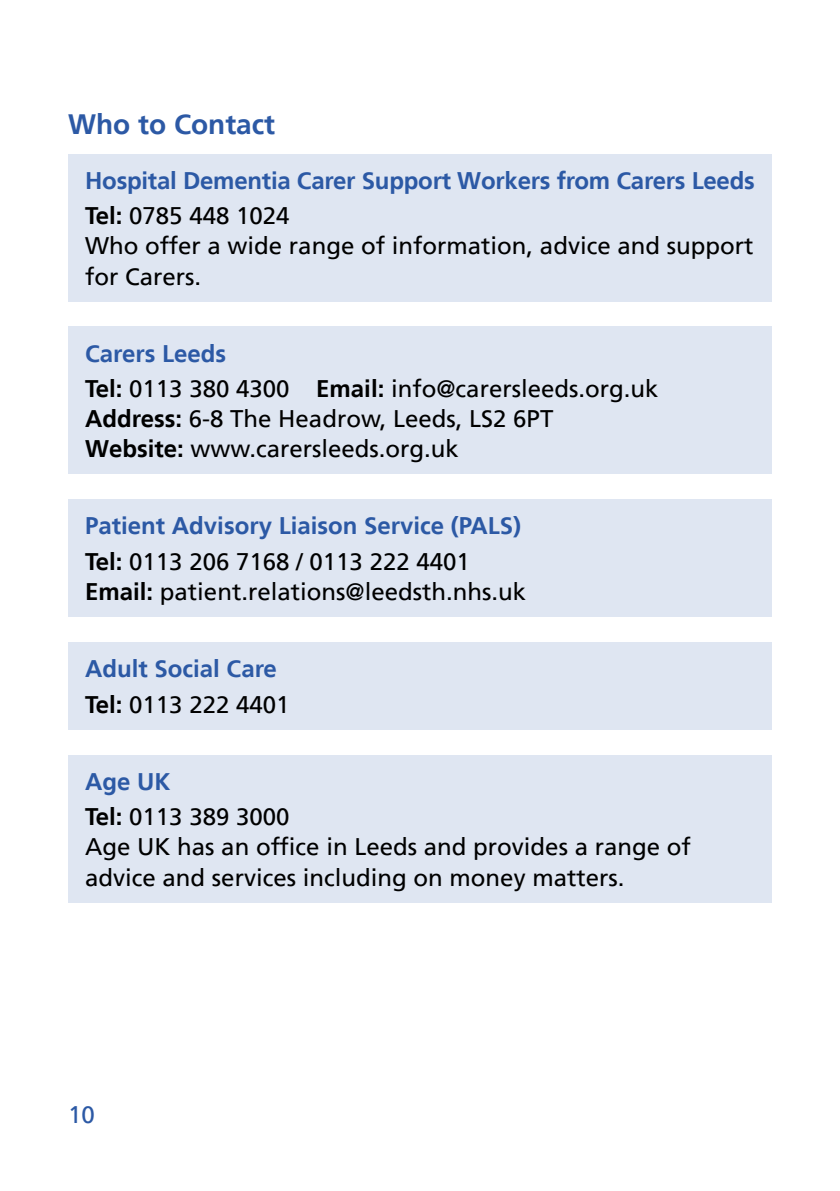
<style>
.page{position:relative;width:840px;height:1191px;background:#fff}
.page>*{position:absolute;margin:0;border:0;box-sizing:border-box;transform-origin:0 0}
.Main_Headings{font:700 28px "Frutiger LT";color:#2c59a5}
.Body_Text{font:24px/30px "Frutiger LT";color:#000}
.Sub_Heading{font:700 24px "Frutiger LT";color:#2c59a5}
.t1{font:24px "Frutiger LT";color:#2c59a5}
.s1{font-weight:700}
</style>
<div class="page">
<div style="left:68px;top:154px;width:703px;height:147px;background:#dfe6f2"></div>
<div style="left:68px;top:326px;width:703px;height:148px;background:#dfe6f2"></div>
<div style="left:68px;top:499px;width:703px;height:118px;background:#dfe6f2"></div>
<div style="left:68px;top:642px;width:703px;height:87px;background:#dfe6f2"></div>
<div style="left:68px;top:754px;width:703px;height:148px;background:#dfe6f2"></div>
<p class="Main_Headings" style="left:68px;top:108px;width:208px">Who to Contact</p>
<p class="Sub_Heading" style="left:85px;top:166px;width:670px">Hospital Dementia Carer Support Workers from Carers Leeds</p>
<p class="Body_Text" style="left:85px;top:201px;width:669px"><span class="s1">Tel:</span> 0785 448 1024<br>Who offer a wide range of information, advice and support for Carers.</p>
<p class="Sub_Heading" style="left:85px;top:339px;width:142px">Carers Leeds</p>
<p class="Body_Text" style="left:85px;top:374px;width:574px"><span class="s1">Tel:</span> 0113 380 4300 <span class="s1">Email:</span> info@carersleeds.org.uk<br><span class="s1">Address:</span> 6-8 The Headrow, Leeds, LS2 6PT<br><span class="s1">Website:</span> www.carersleeds.org.uk</p>
<p class="Sub_Heading" style="left:85px;top:512px;width:437px">Patient Advisory Liaison Service (PALS)</p>
<p class="Body_Text" style="left:85px;top:547px;width:442px"><span class="s1">Tel:</span> 0113 206 7168 / 0113 222 4401<br><span class="s1">Email:</span> patient.relations@leedsth.nhs.uk</p>
<p class="Sub_Heading" style="left:85px;top:654px;width:193px">Adult Social Care</p>
<p class="Body_Text" style="left:85px;top:689px;width:206px"><span class="s1">Tel:</span> 0113 222 4401</p>
<p class="Sub_Heading" style="left:85px;top:767px;width:87px">Age UK</p>
<p class="Body_Text" style="left:85px;top:802px;width:607px"><span class="s1">Tel:</span> 0113 389 3000<br>Age UK has an office in Leeds and provides a range of advice and services including on money matters.</p>
<p class="t1" style="left:68px;top:1101px;width:28px">10</p>
</div>
